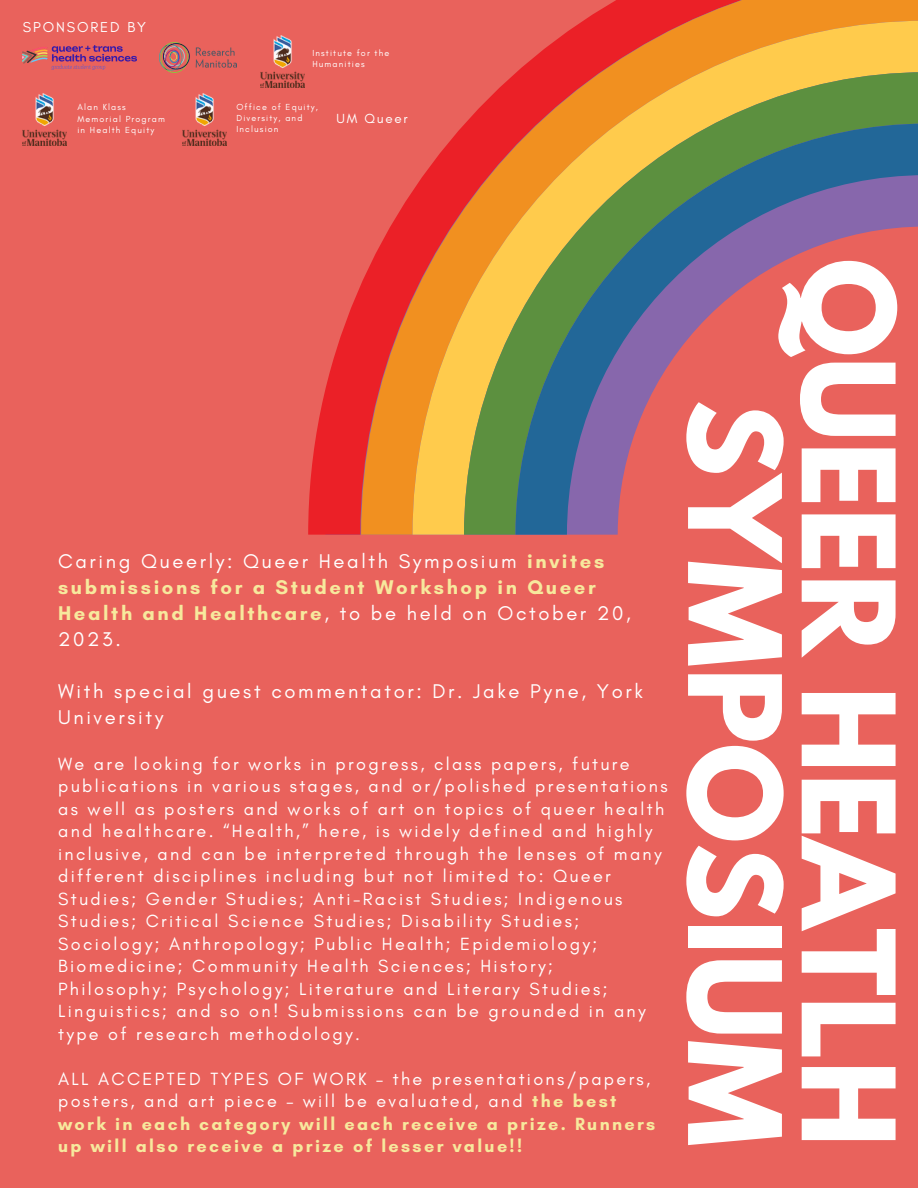
<style>
.page{position:relative;width:918px;height:1188px;background:#e9625c}
.page>*{position:absolute;margin:0;border:0;box-sizing:border-box;transform-origin:0 0}
.t1{font:700 113.85px/113.7px "League Spartan";color:#fff;text-align:right}
.t2{font:700 20.25px/25.8px "Glacial Indifference";letter-spacing:.13em;color:#f7e99d}
.t3{font:20.25px/25.8px "Glacial Indifference";letter-spacing:.13em;color:#fff}
.t4{font:18px/22.5px "Glacial Indifference";letter-spacing:.13em;color:#fff}
.t5{font:700 18px/22.5px "Glacial Indifference";letter-spacing:.13em;color:#f7e99d}
.t6{font:14.55px "Glacial Indifference";letter-spacing:.13em;color:#fff}
.t7{font:13.5px "Glacial Indifference";letter-spacing:.13em;color:#fff}
.t8{font:9px/11.1px "Glacial Indifference";letter-spacing:.13em;color:#fff}
.s1{font-weight:400;color:#fff}
</style>
<div class="page">
<svg style="left:308px;top:285px;width:53px;height:250px;fill:#eb2027"></svg>
<svg style="left:361px;top:0;width:557px;height:535px"></svg>
<svg style="left:413px;top:21px;width:505px;height:514px"></svg>
<svg style="left:464px;top:72px;width:454px;height:463px;background:#c38e3a"></svg>
<svg style="left:515px;top:124px;width:403px;height:411px"></svg>
<img style="left:23px;top:46px;width:113px;height:23px">
<img style="left:160px;top:43px;width:76px;height:30px">
<img style="left:260px;top:36px;width:44px;height:51px">
<img style="left:23px;top:94px;width:44px;height:51px">
<img style="left:182px;top:94px;width:44px;height:51px">
<p class="t6" style="left:23px;top:18px;width:125px">SPONSORED BY</p>
<p class="t8" style="left:312px;top:47px;width:78px">Institute for the<br>Humanities</p>
<p class="t8" style="left:236px;top:101px;width:83px">Office of Equity,<br>Diversity, and<br>Inclusion</p>
<p class="t8" style="left:77px;top:102px;width:89px">Alan Klass<br>Memorial Program in Health Equity</p>
<p class="t7" style="left:337px;top:110px;width:73px">UM Queer</p>
<p class="t2" style="left:58px;top:548px;width:574px"><span class="s1">Caring Queerly: Queer Health Symposium</span> invites submissions for a Student Workshop in Queer Health and Healthcare<span class="s1">, to be held on October 20, 2023.</span></p>
<p class="t3" style="left:58px;top:678px;width:586px">With special guest commentator: Dr. Jake Pyne, York<br>University</p>
<p class="t4" style="left:58px;top:752px;width:611px">We are looking for works in progress, class papers, future publications in various stages, and or/polished presentations as well as posters and works of art on topics of queer health and healthcare. “Health,” here, is widely defined and highly inclusive, and can be interpreted through the lenses of many different disciplines including but not limited to: Queer Studies; Gender Studies; Anti-Racist Studies; Indigenous Studies; Critical Science Studies; Disability Studies; Sociology; Anthropology; Public Health; Epidemiology; Biomedicine; Community Health Sciences; History;<br>Philosophy; Psychology; Literature and Literary Studies; Linguistics; and so on! Submissions can be grounded in any type of research methodology.</p>
<p class="t5" style="left:58px;top:1067px;width:599px"><span class="s1">ALL ACCEPTED TYPES OF WORK – the presentations/papers, posters, and art piece – will be evaluated, and</span> the best work in each category will each receive a prize. Runners up will also receive a prize of lesser value!!</p>
<p class="t1" style="left:890px;top:258px;width:890px;rotate:90deg">QUEER HEATLH<br>SYMPOSIUM</p>
</div>
